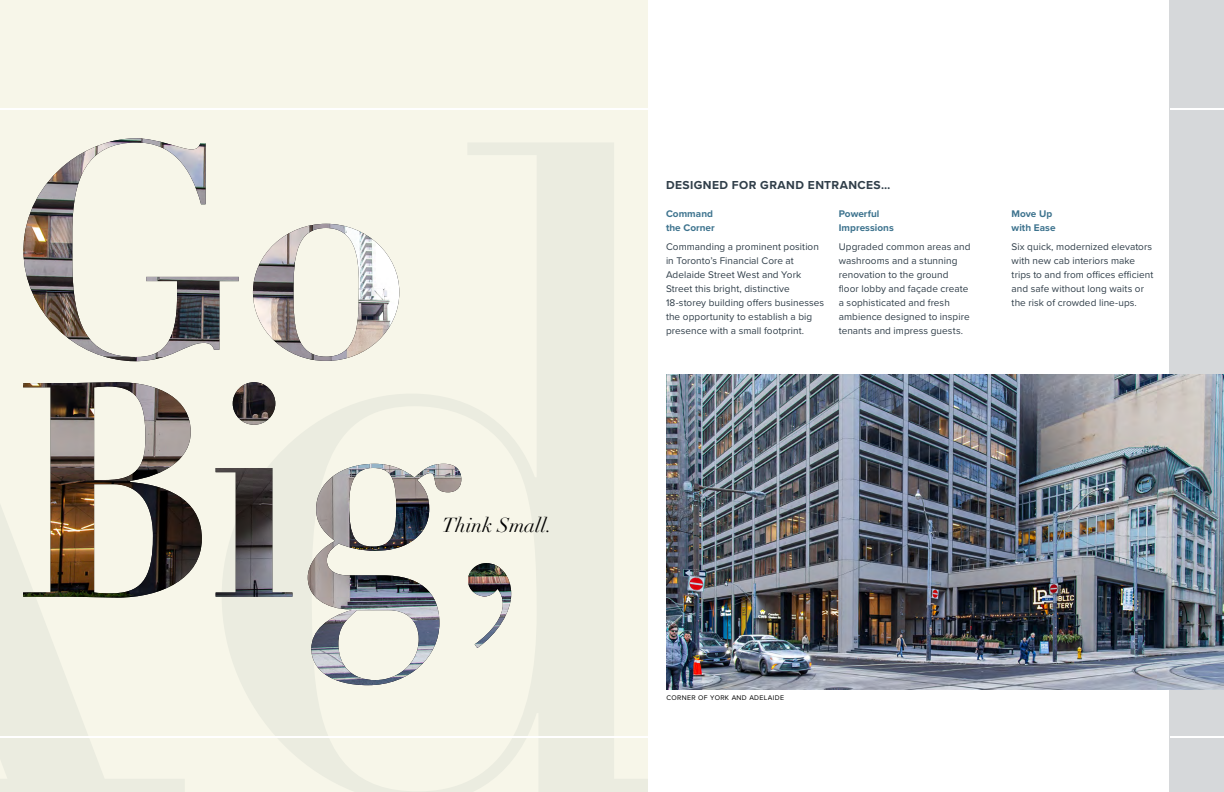
<style>
.page{position:relative;width:1224px;height:792px;background:#fff}
.page>*{position:absolute;margin:0;border:0;box-sizing:border-box;transform-origin:0 0}
.t1{font:italic 20px "Didot LT Pro";color:#000}
.t2{font:700 12px "Proxima Nova";letter-spacing:.035em;color:#303e49}
.t3{font:10px/14px "Proxima Nova";letter-spacing:.005em;color:#303e49}
.t4{font:700 10px/14px "Proxima Nova";letter-spacing:.005em;color:#3d738e}
.t5{font:7px "Proxima Nova";letter-spacing:.05em;color:#000}
</style>
<div class="page">
<div style="left:1169px;top:0;width:55px;height:792px;background:#d6d8da"></div>
<div style="left:0;top:0;width:648px;height:792px;background:#f7f6e9"></div>
<svg style="left:0;top:143px;width:648px;height:649px"></svg>
<hr style="left:1170px;top:736px;width:54px;height:2px;background:#fff">
<hr style="left:0;top:736px;width:648px;height:2px;background:#fff">
<hr style="left:1170px;top:108px;width:54px;height:2px;background:#fff">
<hr style="left:0;top:108px;width:648px;height:2px;background:#fff">
<img style="left:23px;top:138px;width:488px;height:547px">
<img style="left:666px;top:374px;width:558px;height:315px">
<h1 class="t1" style="left:442px;top:513px;width:111px">Think Small.</h1>
<p class="t2" style="left:666px;top:177px;width:226px">DESIGNED FOR GRAND ENTRANCES…</p>
<p class="t4" style="left:666px;top:206px;width:50px">Command the Corner</p>
<p class="t3" style="left:666px;top:240px;width:160px">Commanding a prominent position in Toronto’s Financial Core at Adelaide Street West and York Street this bright, distinctive 18-storey building offers businesses the opportunity to establish a big presence with a small footprint.</p>
<p class="t4" style="left:839px;top:206px;width:57px">Powerful<br>Impressions</p>
<p class="t3" style="left:839px;top:240px;width:133px">Upgraded common areas and washrooms and a stunning renovation to the ground floor lobby and façade create a sophisticated and fresh ambience designed to inspire tenants and impress guests.</p>
<p class="t4" style="left:1012px;top:206px;width:45px">Move Up with Ease</p>
<p class="t3" style="left:1012px;top:240px;width:143px">Six quick, modernized elevators with new cab interiors make trips to and from offices efficient and safe without long waits or the risk of crowded line-ups.</p>
<p class="t5" style="left:666px;top:693px;width:119px">CORNER OF YORK AND ADELAIDE</p>
</div>
